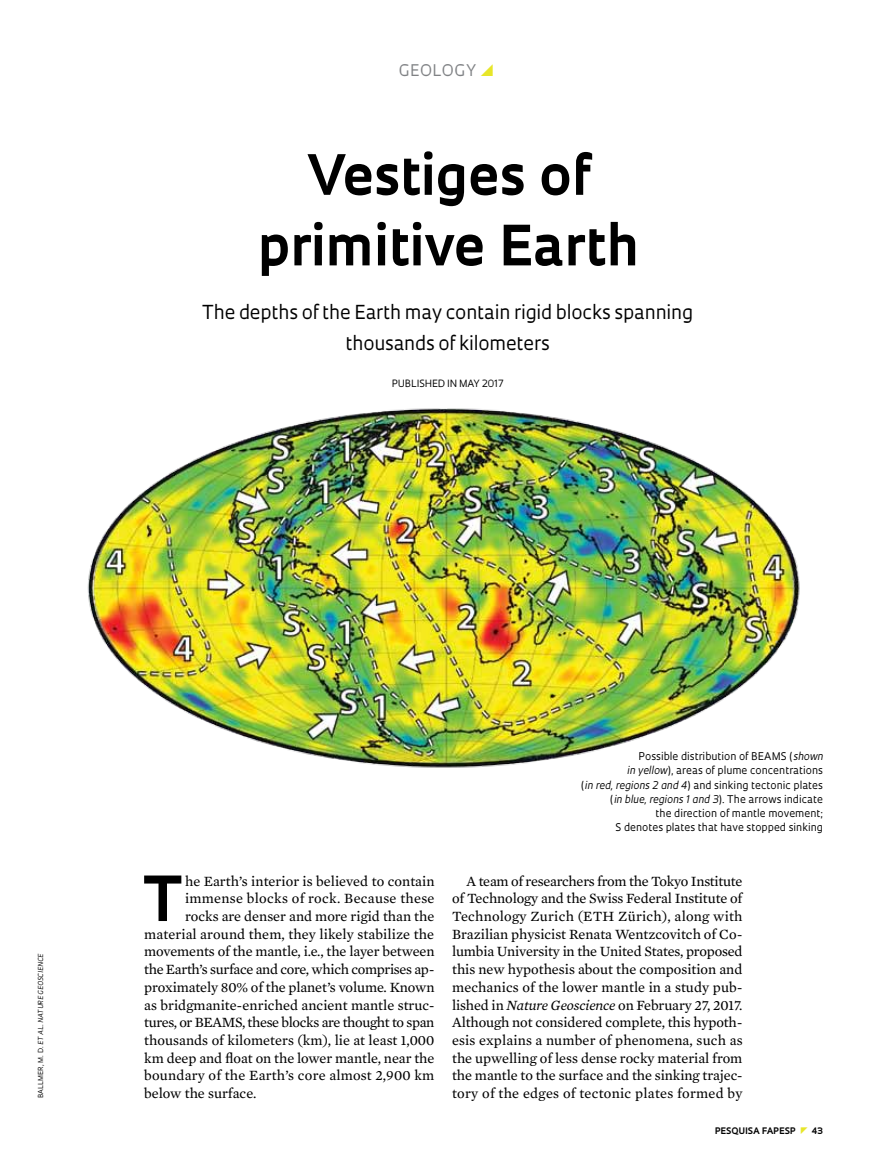
<style>
.page{position:relative;width:885px;height:1169px;background:#fff}
.page>*{position:absolute;margin:0;border:0;box-sizing:border-box;transform-origin:0 0}
.t1{font:700 60.45px "Oculum";color:#000}
.t2{font:700 54px/70.5px "Oculum";color:#000;text-align:center}
.t3{font:18.75px/30.9px "Oculum";letter-spacing:-.01em;color:#000;text-align:center}
.t4{font:15.6px "Oculum";letter-spacing:.03em;color:#808285}
.t5{font:14.4px/17.7px "Mercury Text G2";color:#000;text-align:justify}
.t6{font:14.4px "Mercury Text G2";letter-spacing:-.025em;color:#000}
.t7{font:14.4px "Mercury Text G2";letter-spacing:.02em;color:#000}
.t8{font:10.35px/14.1px "Oculum";color:#000;text-align:right}
.t9{font:9.75px "Oculum";letter-spacing:-.01em;color:#000}
.t10{font:700 8.7px "Oculum";letter-spacing:.015em;color:#000}
.t11{font:italic 6.75px "Oculum";color:#000}
.s1{font-style:normal}
.s2{font-style:italic}
</style>
<div class="page">
<img style="left:87px;top:408px;width:713px;height:360px">
<p class="t4" style="left:399px;top:60px;width:79px">Geology</p>
<h2 class="t2" style="left:257px;top:137px;width:383px">Vestiges of primitive Earth</h2>
<h3 class="t3" style="left:202px;top:296px;width:493px">The depths of the Earth may contain rigid blocks spanning thousands of kilometers</h3>
<p class="t9" style="left:392px;top:377px;width:113px">Published in may 2017</p>
<p class="t11" style="left:36px;top:1098px;width:146px;rotate:-90deg"><span class="s1">BALL MER, M. D.</span> ET AL<span class="s1">.</span> NATURE GEOSCIENCE</p>
<h1 class="t1" style="left:143px;top:857px;width:40px">T</h1>
<p class="t5" style="left:185px;top:871px;width:251px">he Earth’s interior is believed to contain</p>
<p class="t7" style="left:185px;top:888px;width:251px">immense blocks of rock. Because these</p>
<p class="t5" style="left:185px;top:906px;width:251px">rocks are denser and more rigid than the</p>
<p class="t5" style="left:144px;top:924px;width:292px">material around them, they likely stabilize the</p>
<p class="t5" style="left:144px;top:942px;width:292px">movements of the mantle, i.e., the layer between</p>
<p class="t6" style="left:144px;top:959px;width:292px">the Earth’s surface and core, which comprises ap-</p>
<p class="t5" style="left:144px;top:977px;width:292px">proximately 80% of the planet’s volume. Known</p>
<p class="t5" style="left:144px;top:995px;width:292px">as bridgmanite-enriched ancient mantle struc-</p>
<p class="t6" style="left:144px;top:1012px;width:292px">tures, or BEAMS, these blocks are thought to span</p>
<p class="t5" style="left:144px;top:1030px;width:292px">thousands of kilometers (km), lie at least 1,000</p>
<p class="t5" style="left:144px;top:1048px;width:292px">km deep and float on the lower mantle, near the</p>
<p class="t5" style="left:144px;top:1066px;width:292px">boundary of the Earth’s core almost 2,900 km</p>
<p class="t5" style="left:144px;top:1083px;width:114px">below the surface.</p>
<p class="t8" style="left:581px;top:749px;width:244px">Possible distribution of BEAMS (<span class="s2">shown<br>in yellow</span>), areas of plume concentrations<br>(<span class="s2">in red, regions 2 and 4</span>) and sinking tectonic plates (<span class="s2">in blue, regions 1 and 3</span>). The arrows indicate<br>the direction of mantle movement;<br>S denotes plates that have stopped sinking</p>
<p class="t5" style="left:452px;top:871px;width:292px;text-indent:14px">A team of researchers from the Tokyo Institute of Technology and the Swiss Federal Institute of Technology Zurich (ETH Zürich), along with Brazilian physicist Renata Wentzcovitch of Co&shy;lumbia University in the United States, proposed this new hypothesis about the composition and mechanics of the lower mantle in a study pub&shy;lished in <span class="s2">Nature Geoscience</span> on February 27, 2017.<br>Although not considered complete, this hypoth&shy;esis explains a number of phenomena, such as the upwelling of less dense rocky material from the mantle to the surface and the sinking trajec&shy;tory of the edges of tectonic plates formed by</p>
<p class="t10" style="left:715px;top:1124px;width:81px">pESQUISA FAPESP</p>
<p class="t10" style="left:811px;top:1124px;width:13px">43</p>
</div>
